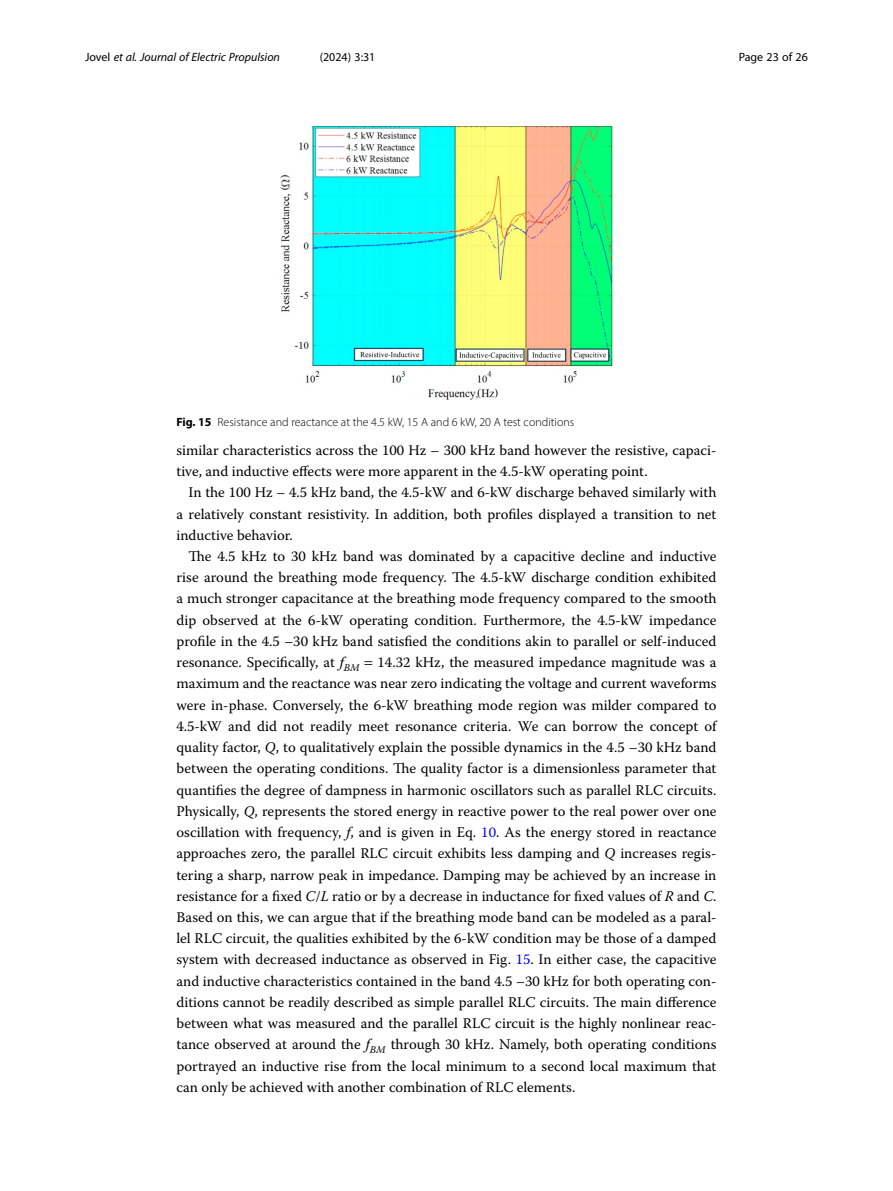
<style>
.page{position:relative;width:893px;height:1191px;background:#fff}
.page>*{position:absolute;margin:0;border:0;box-sizing:border-box;transform-origin:0 0}
.Body_Text_Indent{font:14.7px/21.3px "Warnock Pro";color:#000;text-align:justify}
.Body_Text{font:14.7px/21.1px "Warnock Pro";color:#000}
.Figure_Caption{font:300 12px "Myriad Pro";color:#000}
.t1{font:italic 12px "Myriad Pro";color:#000}
.t2{font:12px "Myriad Pro";color:#000}
.s1{font-style:normal}
.s2{font-weight:700}
.s3{font-style:italic}
.s4{color:#00f}
</style>
<div class="page">
<img style="left:281px;top:126px;width:331px;height:273px">
<p class="t1" style="left:85px;top:50px;width:196px"><span class="s1">Jovel</span> et al. Journal of Electric Propulsion</p>
<p class="t2" style="left:320px;top:50px;width:57px">(2024) 3:31</p>
<p class="t2" style="left:739px;top:50px;width:71px">Page 23 of 26</p>
<p class="Figure_Caption" style="left:176px;top:415px;width:399px"><span class="s2">Fig. 15</span> Resistance and reactance at the 4.5 kW, 15 A and 6 kW, 20 A test conditions</p>
<p class="Body_Text" style="left:176px;top:439px;width:542px">similar characteristics across the 100 Hz – 300 kHz band however the resistive, capaci&shy;tive, and inductive effects were more apparent in the 4.5-kW operating point.</p>
<p class="Body_Text_Indent" style="left:176px;top:481px;width:542px;text-indent:12px">In the 100 Hz – 4.5 kHz band, the 4.5-kW and 6-kW discharge behaved similarly with a relatively constant resistivity. In addition, both profiles displayed a transition to net inductive behavior.</p>
<p class="Body_Text_Indent" style="left:176px;top:545px;width:542px;text-indent:12px">The 4.5 kHz to 30 kHz band was dominated by a capacitive decline and inductive rise around the breathing mode frequency. The 4.5-kW discharge condition exhibited a much stronger capacitance at the breathing mode frequency compared to the smooth dip observed at the 6-kW operating condition. Furthermore, the 4.5-kW impedance profile in the 4.5 –30 kHz band satisfied the conditions akin to parallel or self-induced resonance. Specifically, at <span class="s3">f</span><sub>BM</sub> 14.32 kHz, the measured impedance magnitude was a maximum and the reactance was near zero indicating the voltage and current waveforms were in-phase. Conversely, the 6-kW breathing mode region was milder compared to 4.5-kW and did not readily meet resonance criteria. We can borrow the concept of quality factor, <span class="s3">Q</span>, to qualitatively explain the possible dynamics in the 4.5 –30 kHz band between the operating conditions. The quality factor is a dimensionless parameter that quantifies the degree of dampness in harmonic oscillators such as parallel RLC circuits.<br>Physically, <span class="s3">Q</span>, represents the stored energy in reactive power to the real power over one oscillation with frequency, <span class="s3">f</span>, and is given in Eq. <span class="s4">10</span>. As the energy stored in reactance approaches zero, the parallel RLC circuit exhibits less damping and <span class="s3">Q</span> increases regis&shy;tering a sharp, narrow peak in impedance. Damping may be achieved by an increase in resistance for a fixed <span class="s3">C</span>/<span class="s3">L</span> ratio or by a decrease in inductance for fixed values of <span class="s3">R</span> and <span class="s3">C</span>.<br>Based on this, we can argue that if the breathing mode band can be modeled as a paral&shy;lel RLC circuit, the qualities exhibited by the 6-kW condition may be those of a damped system with decreased inductance as observed in Fig. <span class="s4">15</span>. In either case, the capacitive and inductive characteristics contained in the band 4.5 –30 kHz for both operating con&shy;ditions cannot be readily described as simple parallel RLC circuits. The main difference between what was measured and the parallel RLC circuit is the highly nonlinear reac&shy;tance observed at around the <span class="s3">f</span><sub>BM</sub> through 30 kHz. Namely, both operating conditions portrayed an inductive rise from the local minimum to a second local maximum that can only be achieved with another combination of RLC elements.</p>
</div>
